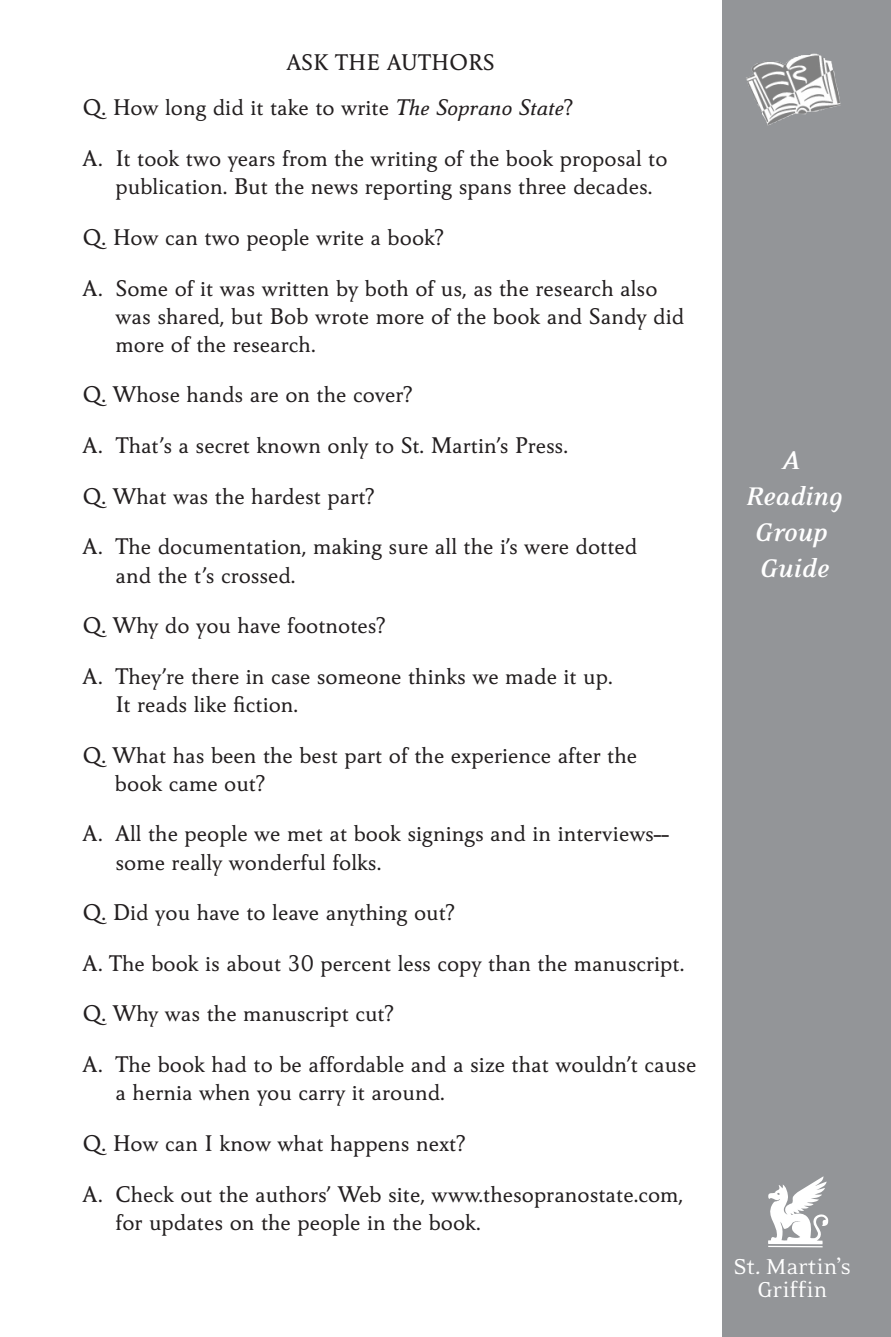
<style>
.page{position:relative;width:891px;height:1337px;background:#fff}
.page>*{position:absolute;margin:0;border:0;box-sizing:border-box;transform-origin:0 0}
.t1{font:italic 700 29.25px/36px "Eidetic Neo";color:#fff;text-align:center}
.t2{font:24.75px/22.5px "Eidetic Neo";color:#fff;text-align:center}
.t3{font:500 23.62px/50.6px "Carre Noir";color:#231f20}
.s1{font-style:italic}
</style>
<div class="page">
<div style="left:722px;top:0;width:169px;height:1336px;background:#939598"></div>
<p class="t3" style="left:83px;top:41px;width:491px;line-height:45.7px;text-indent:204px">ASK THE AUTHORS<br>Q. How long did it take to write <span class="s1">The Soprano State</span>?</p>
<p class="t3" style="left:116px;top:146px;width:554px;line-height:28.1px;text-indent:-33px">A. It took two years from the writing of the book proposal to publication. But the news reporting spans three decades.</p>
<p class="t3" style="left:83px;top:213px;width:576px">Q. How can two people write a book?<br>A. Some of it was written by both of us, as the research also</p>
<p class="t3" style="left:116px;top:303px;width:570px;line-height:28.1px">was shared, but Bob wrote more of the book and Sandy did more of the research.</p>
<p class="t3" style="left:83px;top:371px;width:556px">Q. Whose hands are on the cover?<br>A. That’s a secret known only to St. Martin’s Press.<br>Q. What was the hardest part?<br>A. The documentation, making sure all the i’s were dotted</p>
<p class="t3" style="left:83px;top:551px;width:531px;text-indent:33px">and the t’s crossed.<br>Q. Why do you have footnotes?<br>A. They’re there in case someone thinks we made it up.</p>
<p class="t3" style="left:83px;top:680px;width:556px;text-indent:33px">It reads like fiction.<br>Q. What has been the best part of the experience after the</p>
<p class="t3" style="left:83px;top:759px;width:587px;text-indent:32px">book came out?<br>A. All the people we met at book signings and in interviews--</p>
<p class="t3" style="left:83px;top:838px;width:615px;text-indent:33px">some really wonderful folks.<br>Q. Did you have to leave anything out?<br>A. The book is about 30 percent less copy than the manuscript.<br>Q. Why was the manuscript cut?<br>A. The book had to be affordable and a size that wouldn’t cause</p>
<p class="t3" style="left:83px;top:1068px;width:602px;text-indent:33px">a hernia when you carry it around.<br>Q. How can I know what happens next?<br>A. Check out the authors’ Web site, www.thesopranostate.com,</p>
<p class="t3" style="left:116px;top:1198px;width:367px">for updates on the people in the book.</p>
<p class="t1" style="left:746px;top:444px;width:98px">A<br>Reading<br>Group<br>Guide</p>
<p class="t2" style="left:733px;top:1256px;width:119px">St. Martin’s<br>Griffin</p>
</div>
